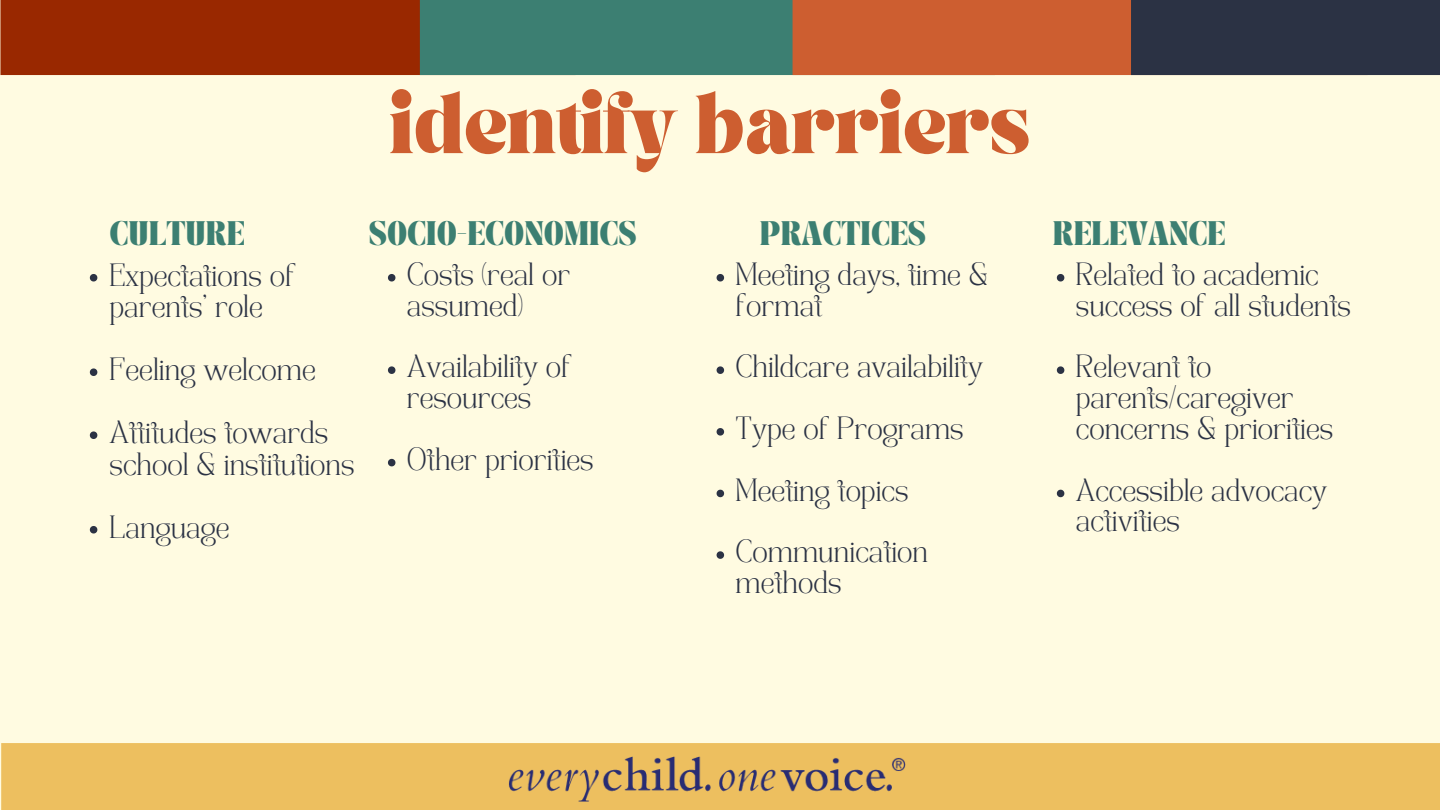
<style>
.page{position:relative;width:1440px;height:810px;background:#fffbe1}
.page>*{position:absolute;margin:0;border:0;box-sizing:border-box;transform-origin:0 0}
.t1{font:700 53.5px "TANASHFORD";color:#cd5e30}
.t2{font:22.5px/30.8px "TANGARLAND";color:#2b3244}
.t3{font:700 20.9px "TANASHFORD";color:#3c7f72}
</style>
<div class="page">
<svg style="left:0;top:0;width:1440px;height:75px;background:#754d37"></svg>
<div style="left:1px;top:743px;width:1439px;height:67px;background:#edbf5f"></div>
<img style="left:509px;top:747px;width:397px;height:54px">
<svg style="left:90px;top:274px;width:7px;height:8px"></svg>
<svg style="left:90px;top:368px;width:7px;height:8px"></svg>
<svg style="left:90px;top:431px;width:7px;height:8px"></svg>
<svg style="left:90px;top:526px;width:7px;height:8px"></svg>
<svg style="left:388px;top:274px;width:7px;height:8px"></svg>
<svg style="left:388px;top:366px;width:7px;height:8px"></svg>
<svg style="left:388px;top:459px;width:7px;height:7px"></svg>
<svg style="left:717px;top:274px;width:7px;height:8px"></svg>
<svg style="left:717px;top:366px;width:7px;height:8px"></svg>
<svg style="left:717px;top:428px;width:7px;height:8px"></svg>
<svg style="left:717px;top:490px;width:7px;height:7px"></svg>
<svg style="left:717px;top:551px;width:7px;height:8px"></svg>
<svg style="left:1057px;top:274px;width:7px;height:8px"></svg>
<svg style="left:1057px;top:366px;width:7px;height:8px"></svg>
<svg style="left:1057px;top:490px;width:7px;height:7px"></svg>
<p class="t1" style="left:389px;top:89px;width:643px">identify barriers</p>
<h2 class="t3" style="left:109px;top:220px;width:137px">CULTURE</h2>
<p class="t3" style="left:369px;top:220px;width:270px">SOCIO-ECONOMICS</p>
<p class="t3" style="left:760px;top:220px;width:168px">PRACTICES</p>
<p class="t3" style="left:1053px;top:220px;width:174px">RELEVANCE</p>
<p class="t2" style="left:407px;top:262px;width:165px">Costs (real or assumed)</p>
<p class="t2" style="left:407px;top:355px;width:166px">Availability of resources</p>
<p class="t2" style="left:407px;top:447px;width:188px">Other priorities</p>
<p class="t2" style="left:736px;top:262px;width:254px">Meeting days, time &amp; format</p>
<h2 class="t2" style="left:736px;top:355px;width:249px">Childcare availability</h2>
<p class="t2" style="left:736px;top:416px;width:230px">Type of Programs</p>
<p class="t2" style="left:736px;top:478px;width:174px">Meeting topics</p>
<p class="t2" style="left:736px;top:540px;width:194px">Communication methods</p>
<p class="t2" style="left:1076px;top:262px;width:277px">Related to academic success of all students</p>
<p class="t2" style="left:1076px;top:355px;width:259px">Relevant to parents/caregiver concerns &amp; priorities</p>
<h2 class="t2" style="left:1076px;top:478px;width:253px">Accessible advocacy activities</h2>
<p class="t2" style="left:110px;top:263px;width:188px;line-height:31.5px">Expectations of parents’ role</p>
<p class="t2" style="left:110px;top:357px;width:208px">Feeling welcome</p>
<h1 class="t2" style="left:110px;top:420px;width:247px;line-height:31.5px">Attitudes towards school &amp; institutions</h1>
<h2 class="t2" style="left:110px;top:515px;width:121px">Language</h2>
</div>
